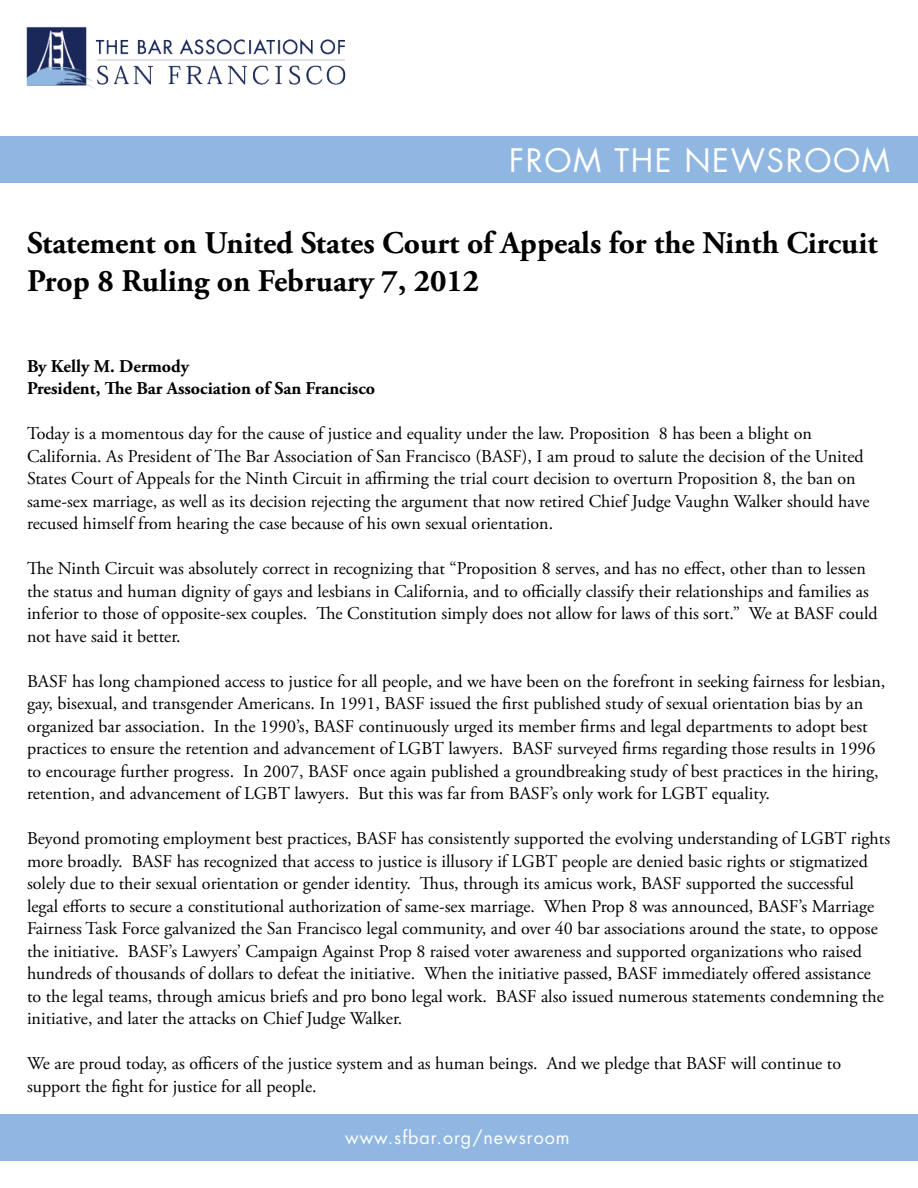
<style>
.page{position:relative;width:918px;height:1188px;background:#fff}
.page>*{position:absolute;margin:0;border:0;box-sizing:border-box;transform-origin:0 0}
.t1{font:700 31.5px/37.8px "Adobe Garamond Pro";color:#000}
.t2{font:31.5px "Futura Std";letter-spacing:.05em;color:#fff}
.t3{font:18px/22.5px "Adobe Garamond Pro";color:#000}
.t4{font:700 18px/22.5px "Adobe Garamond Pro";color:#000}
.t5{font:18px "Futura Std";letter-spacing:.05em;color:#fff}
</style>
<div class="page">
<img style="left:26px;top:26px;width:320px;height:64px">
<div style="left:0;top:137px;width:918px;height:46px;background:#90b7e1"></div>
<div style="left:0;top:1115px;width:918px;height:46px;background:#90b7e1"></div>
<h1 class="t2" style="left:509px;top:140px;width:382px">FROM THE NEWSROOM</h1>
<h1 class="t1" style="left:27px;top:225px;width:852px">Statement on United States Court of Appeals for the Ninth Circuit<br>Prop 8 Ruling on February 7, 2012</h1>
<p class="t4" style="left:27px;top:355px;width:350px">By Kelly M. Dermody<br>President, The Bar Association of San Francisco</p>
<p class="t3" style="left:27px;top:423px;width:844px">Today is a momentous day for the cause of justice and equality under the law. Proposition 8 has been a blight on California. As President of The Bar Association of San Francisco (BASF), I am proud to salute the decision of the United States Court of Appeals for the Ninth Circuit in affirming the trial court decision to overturn Proposition 8, the ban on same-sex marriage, as well as its decision rejecting the argument that now retired Chief Judge Vaughn Walker should have recused himself from hearing the case because of his own sexual orientation.</p>
<p class="t3" style="left:27px;top:558px;width:852px">The Ninth Circuit was absolutely correct in recognizing that “Proposition 8 serves, and has no effect, other than to lessen the status and human dignity of gays and lesbians in California, and to officially classify their relationships and families as inferior to those of opposite-sex couples. The Constitution simply does not allow for laws of this sort.” We at BASF could not have said it better.</p>
<p class="t3" style="left:27px;top:670px;width:860px">BASF has long championed access to justice for all people, and we have been on the forefront in seeking fairness for lesbian, gay, bisexual, and transgender Americans. In 1991, BASF issued the first published study of sexual orientation bias by an organized bar association. In the 1990’s, BASF continuously urged its member firms and legal departments to adopt best practices to ensure the retention and advancement of LGBT lawyers. BASF surveyed firms regarding those results in 1996 to encourage further progress. In 2007, BASF once again published a groundbreaking study of best practices in the hiring, retention, and advancement of LGBT lawyers. But this was far from BASF’s only work for LGBT equality.</p>
<p class="t3" style="left:27px;top:828px;width:865px">Beyond promoting employment best practices, BASF has consistently supported the evolving understanding of LGBT rights more broadly. BASF has recognized that access to justice is illusory if LGBT people are denied basic rights or stigmatized solely due to their sexual orientation or gender identity. Thus, through its amicus work, BASF supported the successful<br>legal efforts to secure a constitutional authorization of same-sex marriage. When Prop 8 was announced, BASF’s Marriage Fairness Task Force galvanized the San Francisco legal community, and over 40 bar associations around the state, to oppose the initiative. BASF’s Lawyers’ Campaign Against Prop 8 raised voter awareness and supported organizations who raised hundreds of thousands of dollars to defeat the initiative. When the initiative passed, BASF immediately offered assistance<br>to the legal teams, through amicus briefs and pro bono legal work. BASF also issued numerous statements condemning the initiative, and later the attacks on Chief Judge Walker.</p>
<p class="t3" style="left:27px;top:1053px;width:816px">We are proud today, as officers of the justice system and as human beings. And we pledge that BASF will continue to support the fight for justice for all people.</p>
<p class="t5" style="left:345px;top:1126px;width:226px">www.sfbar.org/newsroom</p>
</div>
